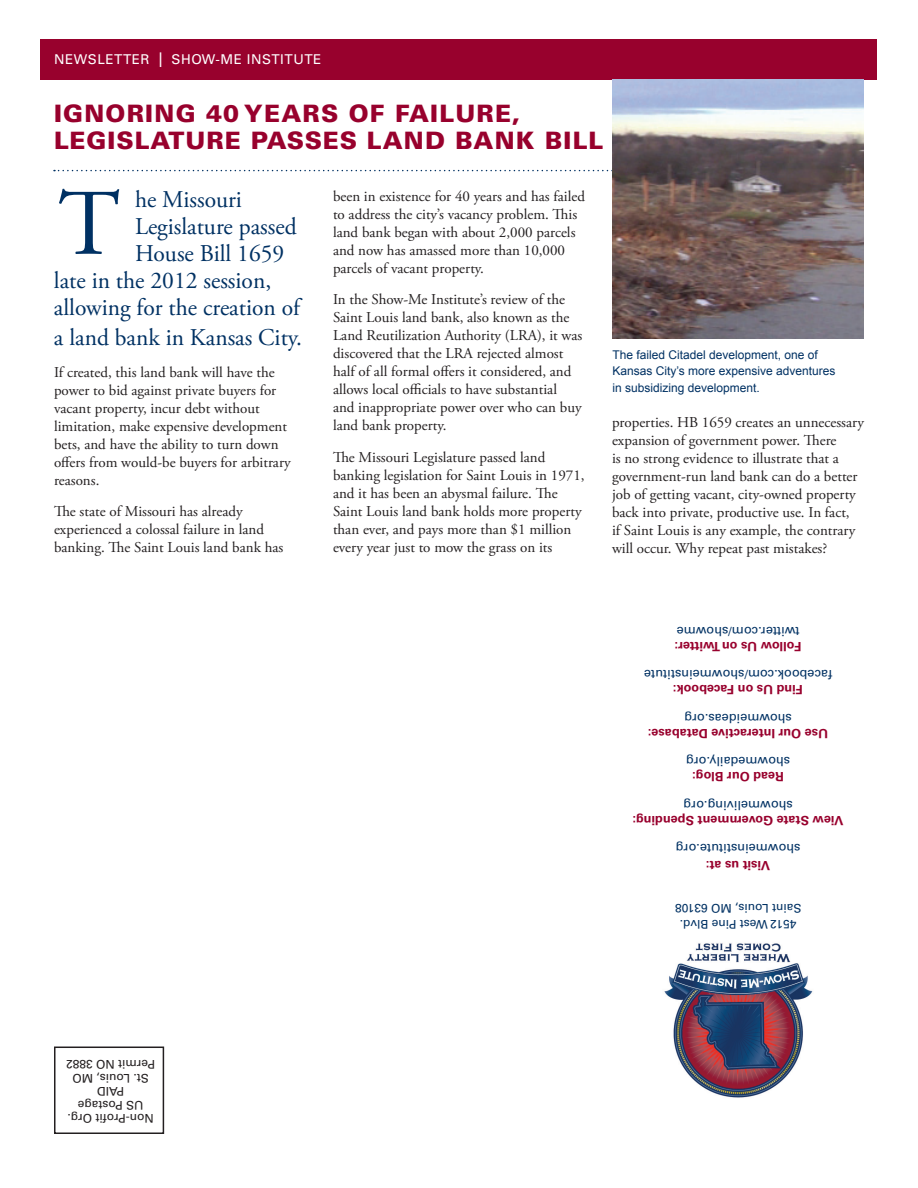
<style>
.page{position:relative;width:918px;height:1188px;background:#fff}
.page>*{position:absolute;margin:0;border:0;box-sizing:border-box;transform-origin:0 0}
.t1{font:93.75px "Adobe Garamond Pro";color:#003163}
.t2{font:24px "Adobe Garamond Pro";color:#003163}
.t3{font:900 24px/27px "Univers";letter-spacing:.05em;color:#98012d}
.t4{font:15px/18px "Adobe Garamond Pro";color:#231f20}
.t5{font:13.5px "Univers";letter-spacing:.04em;color:#fff}
.t6{font:700 12.75px "Univers";color:#98012d}
.t7{font:12.75px "Univers";color:#003163}
.t8{font:12px/16.5px "Arial";color:#003163}
.t9{font:12px/13.5px "Univers";color:#231f20;text-align:center}
.t10{font:12px/16.5px "Univers";color:#003163;text-align:center}
.s1{font-size:20.25px}
</style>
<div class="page">
<img style="left:664px;top:943px;width:149px;height:155px">
<div style="left:54px;top:1047px;width:110px;height:87px;border:2px solid #231f20"></div>
<svg style="left:54px;top:170px;width:558px;height:1px"></svg>
<div style="left:40px;top:39px;width:838px;height:40px;background:#98012d"></div>
<img style="left:612px;top:79px;width:252px;height:259px">
<p class="t5" style="left:54px;top:51px;width:269px">NEWSLETTER <span class="s1">I</span> SHOW-ME INSTITUTE</p>
<h2 class="t3" style="left:54px;top:100px;width:551px">IGNORING 40 YEARS OF FAILURE,<br>LEGISLATURE PASSES LAND BANK BILL</h2>
<h1 class="t1" style="left:58px;top:168px;width:63px">T</h1>
<h2 class="t2" style="left:135px;top:185px;width:109px">he Missouri</h2>
<h2 class="t2" style="left:135px;top:212px;width:163px">Legislature passed</h2>
<h2 class="t2" style="left:135px;top:239px;width:151px">House Bill 1659</h2>
<h2 class="t2" style="left:54px;top:266px;width:219px">late in the 2012 session,</h2>
<h2 class="t2" style="left:54px;top:293px;width:247px">allowing for the creation of</h2>
<h2 class="t2" style="left:54px;top:323px;width:250px">a land bank in Kansas City.</h2>
<p class="t4" style="left:54px;top:364px;width:238px">If created, this land bank will have the power to bid against private buyers for vacant property, incur debt without limitation, make expensive development bets, and have the ability to turn down offers from would-be buyers for arbitrary reasons.</p>
<p class="t4" style="left:54px;top:503px;width:231px">The state of Missouri has already experienced a colossal failure in land banking. The Saint Louis land bank has</p>
<p class="t4" style="left:333px;top:188px;width:254px">been in existence for 40 years and has failed to address the city’s vacancy problem. This land bank began with about 2,000 parcels and now has amassed more than 10,000 parcels of vacant property.</p>
<p class="t4" style="left:333px;top:291px;width:251px">In the Show-Me Institute’s review of the Saint Louis land bank, also known as the Land Reutilization Authority (LRA), it was discovered that the LRA rejected almost half of all formal offers it considered, and allows local officials to have substantial and inappropriate power over who can buy land bank property.</p>
<p class="t4" style="left:333px;top:449px;width:253px">The Missouri Legislature passed land banking legislation for Saint Louis in 1971, and it has been an abysmal failure. The Saint Louis land bank holds more property than ever, and pays more than $1 million every year just to mow the grass on its</p>
<p class="t8" style="left:612px;top:346px;width:225px">The failed Citadel development, one of<br>Kansas City’s more expensive adventures in subsidizing development.</p>
<p class="t4" style="left:612px;top:414px;width:253px">properties. HB 1659 creates an unnecessary expansion of government power. There<br>is no strong evidence to illustrate that a government-run land bank can do a better job of getting vacant, city-owned property back into private, productive use. In fact,<br>if Saint Louis is any example, the contrary will occur. Why repeat past mistakes?</p>
<p class="t7" style="left:800px;top:639px;width:124px;rotate:-180deg">twitter.com/showme</p>
<p class="t6" style="left:801px;top:654px;width:128px;rotate:-180deg">Follow Us on Twitter:</p>
<p class="t7" style="left:832px;top:682px;width:190px;rotate:-180deg">facebook.com/showmeinstitute</p>
<p class="t6" style="left:803px;top:697px;width:131px;rotate:-180deg">Find Us on Facebook:</p>
<p class="t7" style="left:792px;top:726px;width:109px;rotate:-180deg">showmeideas.org</p>
<p class="t6" style="left:828px;top:741px;width:182px;rotate:-180deg">Use Our Interactive Database:</p>
<p class="t7" style="left:790px;top:769px;width:106px;rotate:-180deg">showmedaily.org</p>
<p class="t6" style="left:784px;top:784px;width:93px;rotate:-180deg">Read Our Blog:</p>
<p class="t7" style="left:793px;top:813px;width:111px;rotate:-180deg">showmeliving.org</p>
<p class="t6" style="left:844px;top:828px;width:213px;rotate:-180deg">View State Government Spending:</p>
<p class="t7" style="left:801px;top:856px;width:126px;rotate:-180deg">showmeinstitute.org</p>
<p class="t6" style="left:770px;top:873px;width:66px;rotate:-180deg">Visit us at:</p>
<p class="t10" style="left:801px;top:933px;width:128px;rotate:-180deg">4512 West Pine Blvd.<br>Saint Louis, MO 63108</p>
<p class="t9" style="left:155px;top:1125px;width:91px;rotate:-180deg">Non-Profit Org.<br>US Postage<br>PAID<br>St. Louis, MO<br>Permit NO 3882</p>
</div>
